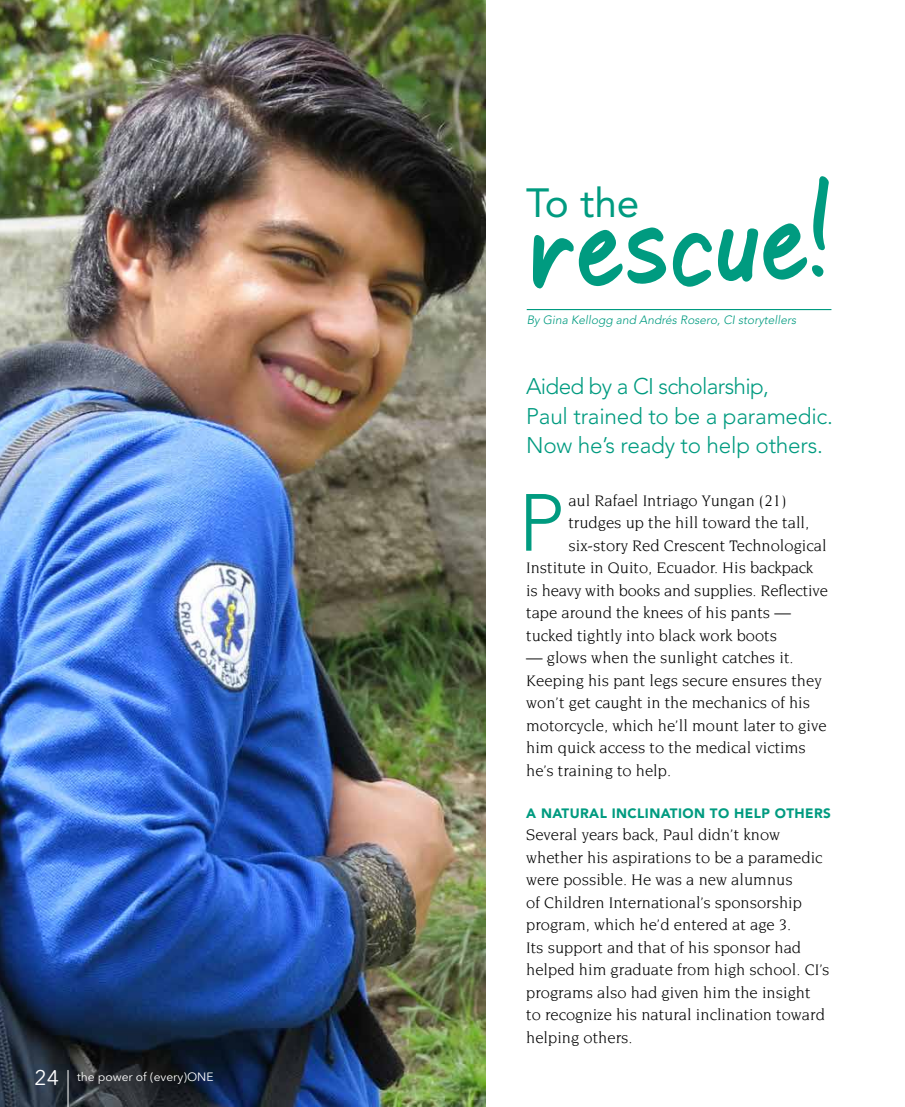
<style>
.page{position:relative;width:905px;height:1107px;background:#fff}
.page>*{position:absolute;margin:0;border:0;box-sizing:border-box;transform-origin:0 0}
.t1{font:192px "CI Hand";color:#009b80}
.t2{font:300 80.1px "Avenir LT Std";color:#009b80}
.t3{font:40.5px "Avenir LT Std";color:#009b80}
.t4{font:300 22.5px/30px "Avenir LT Std";letter-spacing:-.01em;color:#009b80}
.t5{font:16.5px/22.5px "Novarese Std";color:#000}
.t6{font:900 13.5px "Avenir LT Std";letter-spacing:.03em;color:#009b80}
.t7{font:italic 300 12px "Avenir LT Std";color:#009b80}
.t8{font:12px "Avenir Next Rounded Std";color:#fff}
.s1{font-size:21px}
</style>
<div class="page">
<img style="left:0;top:0;width:485px;height:1107px">
<hr style="left:526px;top:309px;width:305px;height:1px;background:#009b80">
<hr style="left:68px;top:1070px;width:1px;height:37px;background:#fff">
<p class="t8" style="left:35px;top:1069px;width:180px"><span class="s1">24</span> the power of (every)ONE</p>
<h1 class="t1" style="left:521px;top:134px;width:310px;rotate:-2deg">rescue!</h1>
<h3 class="t3" style="left:526px;top:180px;width:115px">To the</h3>
<p class="t7" style="left:526px;top:312px;width:271px">By Gina Kellogg and Andrés Rosero, CI storytellers</p>
<h3 class="t4" style="left:526px;top:371px;width:308px">Aided by a CI scholarship,<br>Paul trained to be a paramedic.<br>Now he’s ready to help others.</h3>
<h2 class="t2" style="left:518px;top:476px;width:47px">P</h2>
<p class="t5" style="left:568px;top:489px;width:219px">aul Rafael Intriago Yungan (21)</p>
<p class="t5" style="left:568px;top:511px;width:242px">trudges up the hill toward the tall,</p>
<p class="t5" style="left:568px;top:534px;width:260px">six-story Red Crescent Technological</p>
<p class="t5" style="left:526px;top:556px;width:288px">Institute in Quito, Ecuador. His backpack</p>
<p class="t5" style="left:526px;top:579px;width:303px">is heavy with books and supplies. Reflective</p>
<p class="t5" style="left:526px;top:601px;width:266px">tape around the knees of his pants —</p>
<p class="t5" style="left:526px;top:624px;width:252px">tucked tightly into black work boots</p>
<p class="t5" style="left:526px;top:646px;width:302px">— glows when the sunlight catches it.<br>Keeping his pant legs secure ensures they won’t get caught in the mechanics of his motorcycle, which he’ll mount later to give him quick access to the medical victims he’s training to help.</p>
<p class="t6" style="left:526px;top:805px;width:306px">A NATURAL INCLINATION TO HELP OTHERS</p>
<p class="t5" style="left:526px;top:823px;width:305px">Several years back, Paul didn’t know whether his aspirations to be a paramedic were possible. He was a new alumnus<br>of Children International’s sponsorship program, which he’d entered at age 3.<br>Its support and that of his sponsor had helped him graduate from high school. CI’s programs also had given him the insight to recognize his natural inclination toward helping others.</p>
</div>
